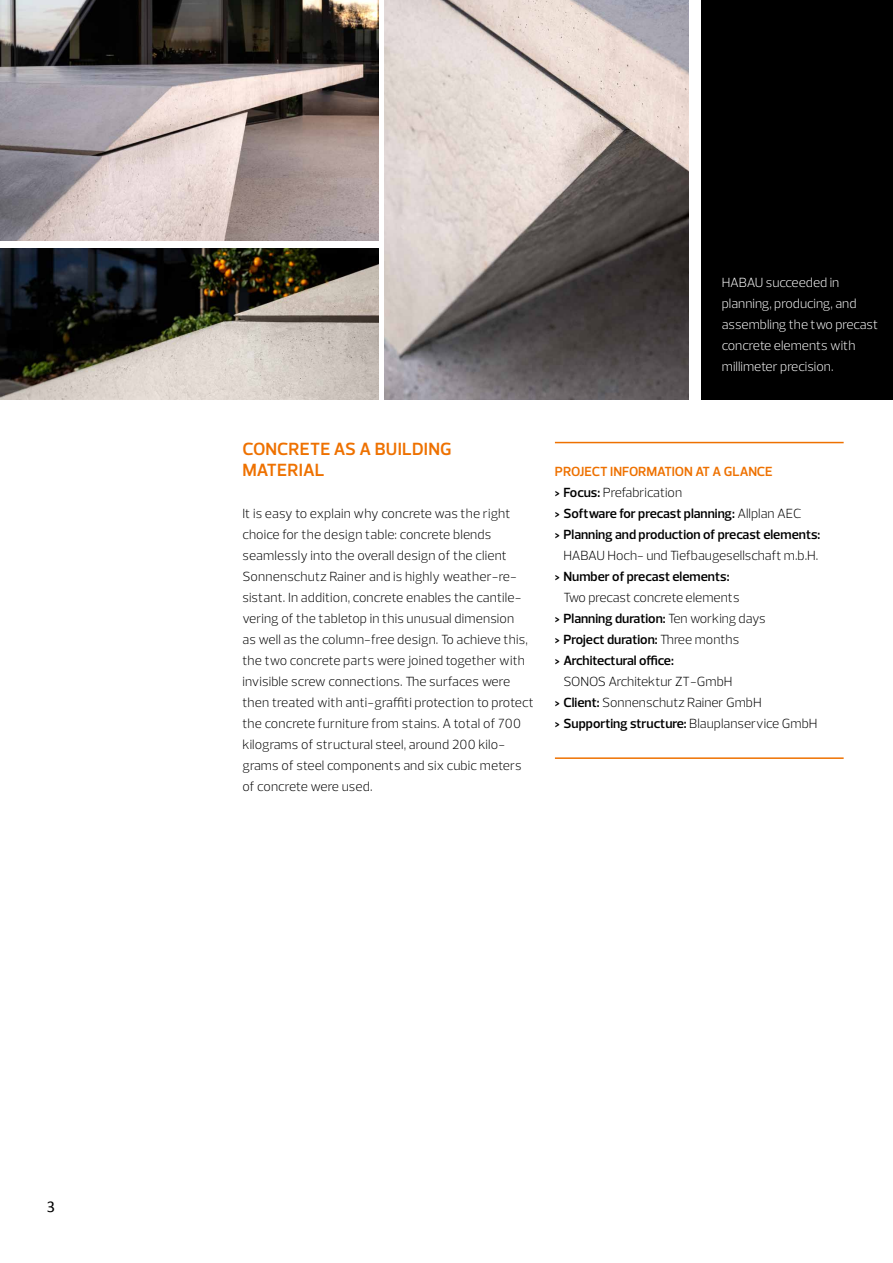
<style>
.page{position:relative;width:893px;height:1263px;background:#fff}
.page>*{position:absolute;margin:0;border:0;box-sizing:border-box;transform-origin:0 0}
.t1{font:600 18px/21px "Prelo";letter-spacing:.01em;color:#ee7100}
.t2{font:16.5px "Calibri";color:#000}
.t3{font:300 13.5px/21px "Prelo";letter-spacing:.01em;color:#000}
.t4{font:600 13.5px/21px "Prelo";color:#000}
.t5{font:300 13.5px/21px "Prelo";color:#fff}
.s1{color:#ee7100}
.s2{font-weight:300}
.s3{font-weight:600}
</style>
<div class="page">
<div style="left:702px;top:0;width:191px;height:400px;background:#000"></div>
<img style="left:0;top:0;width:378px;height:240px">
<img style="left:0;top:249px;width:378px;height:151px">
<img style="left:385px;top:0;width:304px;height:400px">
<hr style="left:555px;top:442px;width:289px;height:1px;background:#ee7100">
<hr style="left:555px;top:757px;width:289px;height:2px;background:#ee7100">
<p class="t2" style="left:47px;top:1197px;width:10px">3</p>
<p class="t5" style="left:722px;top:272px;width:158px">HABAU succeeded in planning, producing, and assembling the two precast concrete elements with millimeter precision.</p>
<h1 class="t1" style="left:242px;top:439px;width:211px">CONCRETE AS A BUILDING<br>MATERIAL</h1>
<p class="t3" style="left:242px;top:503px;width:293px">It is easy to explain why concrete was the right choice for the design table: concrete blends seamlessly into the overall design of the client Sonnenschutz Rainer and is highly weather-re&shy;sistant. In addition, concrete enables the cantile&shy;vering of the tabletop in this unusual dimension<br>as well as the column-free design. To achieve this, the two concrete parts were joined together with invisible screw connections. The surfaces were then treated with anti-graffiti protection to protect the concrete furniture from stains. A total of 700 kilograms of structural steel, around 200 kilo&shy;grams of steel components and six cubic meters of concrete were used.</p>
<p class="t4" style="left:555px;top:461px;width:267px"><span class="s1">PROJECT INFORMATION AT A GLANCE<br></span>&gt; Focus: <span class="s2">Prefabrication<br></span>&gt; Software for precast planning: <span class="s2">Allplan AEC<br></span>&gt; Planning and production of precast elements:</p>
<p class="t3" style="left:563px;top:545px;width:256px">HABAU Hoch- und Tiefbaugesellschaft m.b.H.</p>
<p class="t4" style="left:555px;top:566px;width:176px">&gt; Number of precast elements:</p>
<p class="t4" style="left:555px;top:587px;width:212px;text-indent:9px"><span class="s2">Two precast concrete elements<br></span>&gt; Planning duration: <span class="s2">Ten working days </span>&gt; Project duration: <span class="s2">Three months<br></span>&gt; Architectural office:</p>
<p class="t3" style="left:555px;top:671px;width:264px;text-indent:9px">SONOS Architektur ZT-GmbH<br><span class="s3">&gt; Client:</span> Sonnenschutz Rainer GmbH<br><span class="s3">&gt; Supporting structure:</span> Blauplanservice GmbH</p>
</div>
